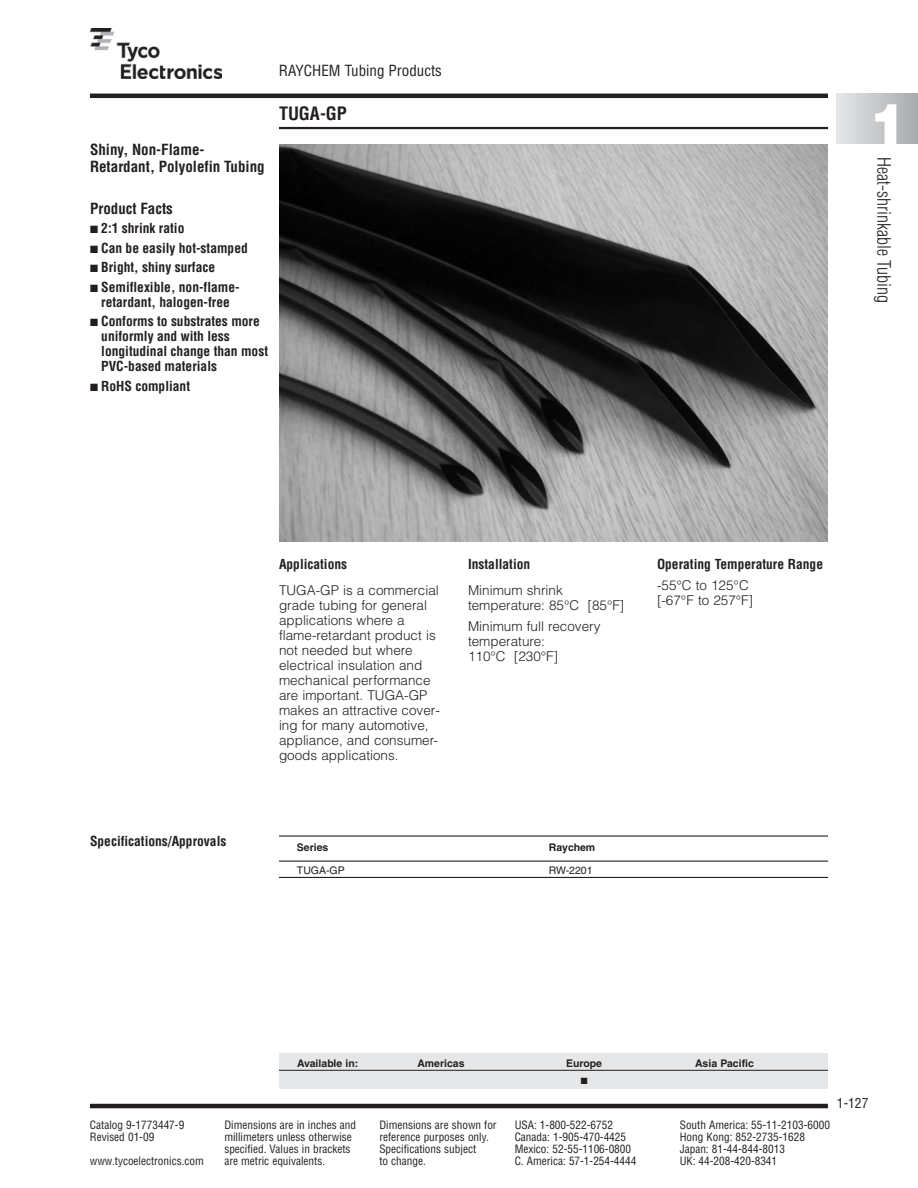
<style>
.page{position:relative;width:918px;height:1188px;background:#fff}
.page>*{position:absolute;margin:0;border:0;box-sizing:border-box;transform-origin:0 0}
.t1{font:900 57px "Helvetica";color:#fff}
.t2{font:300 condensed 18px "Helvetica";color:#231f20}
.t3{font:700 condensed 18px "Helvetica";color:#231f20}
.t4{font:700 condensed 15px "Helvetica";color:#231f20}
.t5{font:condensed 15px "Helvetica";color:#231f20}
.t6{font:300 13.5px/15px "Helvetica";color:#231f20}
.t7{font:700 condensed 13.5px/15px "Helvetica";color:#231f20;text-align:center}
.t8{font:condensed 13.5px "Helvetica";color:#231f20}
.t9{font:condensed 11.25px "Helvetica";color:#231f20}
.t10{font:700 10.5px "Helvetica";color:#231f20}
.t11{font:10.5px "Helvetica";color:#231f20}
.t12{font:9px "Zapf Dingbats";color:#231f20}
</style>
<div class="page">
<hr style="left:279px;top:127px;width:549px;height:2px;background:#231f20">
<hr style="left:90px;top:94px;width:738px;height:4px;background:#231f20">
<img style="left:90px;top:29px;width:132px;height:49px">
<hr style="left:90px;top:1104px;width:738px;height:4px;background:#231f20">
<div style="left:837px;top:94px;width:81px;height:49px;background:linear-gradient(to right,#e5e6e7,#a9aaae)"></div>
<img style="left:279px;top:144px;width:549px;height:397px">
<hr style="left:279px;top:835px;width:549px;height:2px;background:#231f20">
<hr style="left:279px;top:861px;width:549px;height:1px;background:#231f20">
<hr style="left:279px;top:877px;width:549px;height:1px;background:#231f20">
<div style="left:279px;top:1053px;width:549px;height:35px;background:#e6e7e9"></div>
<hr style="left:279px;top:1070px;width:549px;height:1px;background:#231f20">
<h3 class="t4" style="left:90px;top:141px;width:116px">Shiny, Non-Flame-</h3>
<h3 class="t4" style="left:90px;top:158px;width:176px">Retardant, Polyolefin Tubing</h3>
<h3 class="t4" style="left:90px;top:200px;width:84px">Product Facts</h3>
<p class="t7" style="left:90px;top:221px;width:96px">■ 2:1 shrink ratio</p>
<p class="t7" style="left:90px;top:241px;width:159px">■ Can be easily hot-stamped</p>
<p class="t7" style="left:90px;top:260px;width:127px">■ Bright, shiny surface</p>
<p class="t7" style="left:90px;top:280px;width:151px">■ Semiflexible, non-flame&shy;retardant, halogen-free</p>
<p class="t7" style="left:101px;top:314px;width:168px;text-align:left;text-indent:-11px">■ Conforms to substrates more uniformly and with less longitudinal change than most<br>PVC-based materials</p>
<p class="t7" style="left:90px;top:379px;width:102px">■ RoHS compliant</p>
<h3 class="t5" style="left:279px;top:62px;width:164px">RAYCHEM Tubing Products</h3>
<h2 class="t3" style="left:279px;top:103px;width:69px">TUGA-GP</h2>
<h1 class="t1" style="left:870px;top:104px;width:40px">1</h1>
<h2 class="t2" style="left:894px;top:157px;width:147px;rotate:90deg">Heat-shrinkable Tubing</h2>
<p class="t7" style="left:279px;top:557px;width:70px">Applications</p>
<p class="t6" style="left:279px;top:584px;width:162px">TUGA-GP is a commercial grade tubing for general applications where a flame-retardant product is not needed but where electrical insulation and mechanical performance are important. TUGA-GP makes an attractive cover&shy;ing for many automotive, appliance, and consumer&shy;goods applications.</p>
<p class="t7" style="left:468px;top:557px;width:64px">Installation</p>
<p class="t6" style="left:468px;top:584px;width:158px">Minimum shrink temperature: 85°C [85°F]</p>
<p class="t6" style="left:468px;top:620px;width:134px">Minimum full recovery temperature:<br>110°C [230°F]</p>
<p class="t7" style="left:90px;top:833px;width:138px">Specifications/Approvals</p>
<p class="t10" style="left:297px;top:843px;width:33px">Series</p>
<p class="t10" style="left:549px;top:843px;width:48px">Raychem</p>
<p class="t11" style="left:297px;top:866px;width:49px">TUGA-GP</p>
<p class="t11" style="left:549px;top:866px;width:45px">RW-2201</p>
<p class="t7" style="left:657px;top:557px;width:168px">Operating Temperature Range</p>
<p class="t6" style="left:657px;top:579px;width:98px">-55°C to 125°C [-67°F to 257°F]</p>
<p class="t10" style="left:297px;top:1059px;width:63px">Available in:</p>
<p class="t10" style="left:417px;top:1059px;width:49px">Americas</p>
<p class="t10" style="left:566px;top:1059px;width:37px">Europe</p>
<p class="t10" style="left:695px;top:1059px;width:60px">Asia Pacific</p>
<p class="t12" style="left:581px;top:1076px;width:8px">■</p>
<p class="t9" style="left:90px;top:1118px;width:96px">Catalog 9-1773447-9</p>
<p class="t9" style="left:224px;top:1118px;width:133px">Dimensions are in inches and</p>
<p class="t9" style="left:379px;top:1118px;width:119px">Dimensions are shown for</p>
<p class="t9" style="left:515px;top:1118px;width:100px">USA: 1-800-522-6752</p>
<p class="t9" style="left:680px;top:1118px;width:152px">South America: 55-11-2103-6000</p>
<p class="t9" style="left:90px;top:1130px;width:66px">Revised 01-09</p>
<p class="t9" style="left:224px;top:1130px;width:129px">millimeters unless otherwise</p>
<p class="t9" style="left:379px;top:1130px;width:111px">reference purposes only.</p>
<p class="t9" style="left:515px;top:1130px;width:113px">Canada: 1-905-470-4425</p>
<p class="t9" style="left:680px;top:1130px;width:127px">Hong Kong: 852-2735-1628</p>
<p class="t9" style="left:224px;top:1142px;width:128px">specified. Values in brackets</p>
<p class="t9" style="left:379px;top:1142px;width:98px">Specifications subject</p>
<p class="t9" style="left:515px;top:1142px;width:118px">Mexico: 52-55-1106-0800</p>
<p class="t9" style="left:680px;top:1142px;width:107px">Japan: 81-44-844-8013</p>
<p class="t9" style="left:90px;top:1154px;width:115px">www.tycoelectronics.com</p>
<p class="t9" style="left:224px;top:1154px;width:102px">are metric equivalents.</p>
<p class="t9" style="left:379px;top:1154px;width:48px">to change.</p>
<p class="t9" style="left:515px;top:1154px;width:123px">C. America: 57-1-254-4444</p>
<p class="t9" style="left:680px;top:1154px;width:99px">UK: 44-208-420-8341</p>
<p class="t8" style="left:837px;top:1096px;width:33px">1-127</p>
</div>
